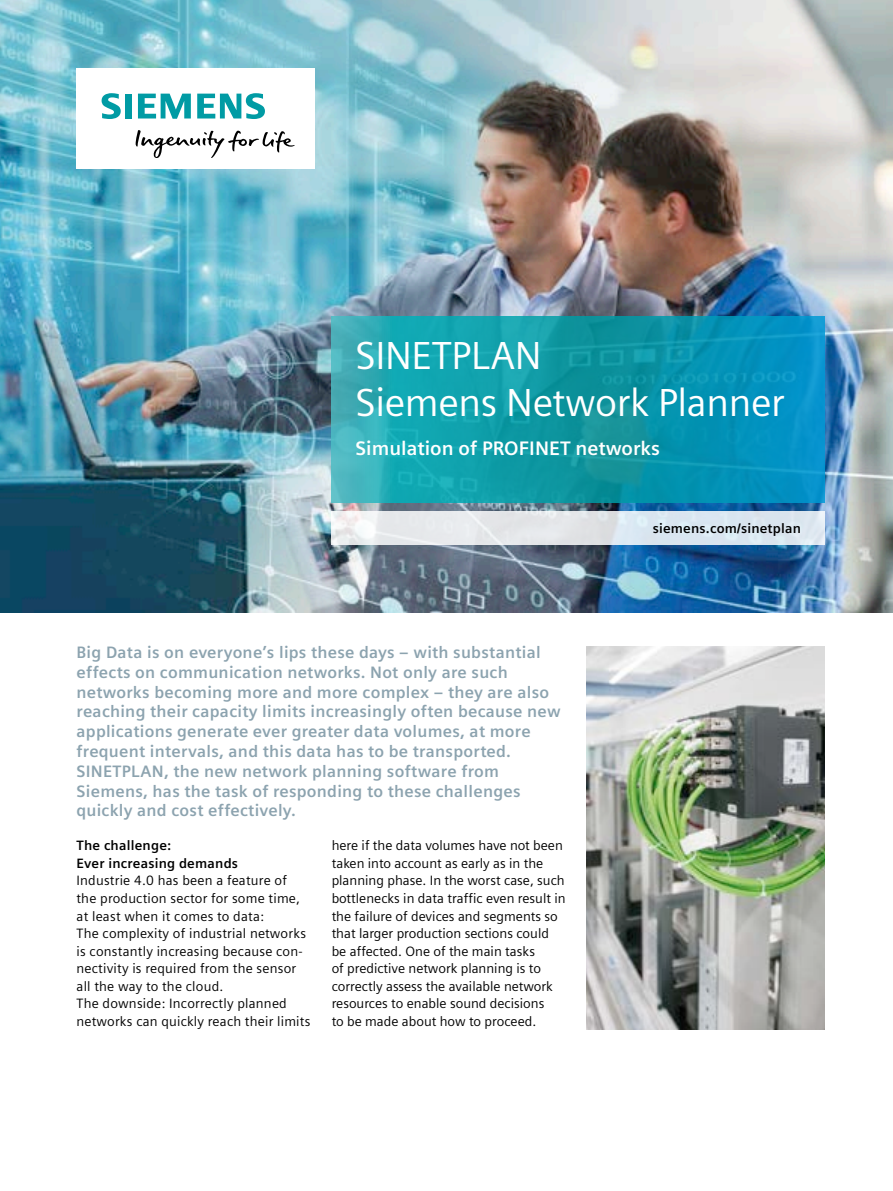
<style>
.page{position:relative;width:893px;height:1191px;background:#fff}
.page>*{position:absolute;margin:0;border:0;box-sizing:border-box;transform-origin:0 0}
.t1{font:39px/46.8px "Siemens Sans Global";letter-spacing:-.01em;color:#fff}
.t2{font:700 19.5px "Siemens Sans Global";color:#fff}
.t3{font:700 16.5px/19.8px "Siemens Sans Global";letter-spacing:.015em;color:#8ca3af}
.t4{font:13.5px/17.5px "Siemens Sans Global";color:#000}
.t5{font:700 13.5px/17.5px "Siemens Sans Global";letter-spacing:.015em;color:#000}
</style>
<div class="page">
<img style="left:0;top:0;width:893px;height:612px">
<svg style="left:332px;top:317px;width:493px;height:186px;background:#119bb0"></svg>
<img style="left:587px;top:646px;width:238px;height:383px">
<svg style="left:332px;top:511px;width:493px;height:33px;background:#e1e8ed"></svg>
<div style="left:77px;top:68px;width:238px;height:101px;background:#fff"></div>
<svg style="left:135px;top:130px;width:160px;height:28px"></svg>
<svg style="left:102px;top:93px;width:30px;height:26px"></svg>
<svg style="left:138px;top:94px;width:53px;height:25px"></svg>
<svg style="left:197px;top:93px;width:68px;height:26px"></svg>
<h1 class="t1" style="left:355px;top:334px;width:431px">SINETPLAN<br>Siemens Network Planner</h1>
<h2 class="t2" style="left:355px;top:437px;width:306px">Simulation of PROFINET networks</h2>
<p class="t3" style="left:77px;top:642px;width:486px">Big Data is on everyone’s lips these days – with substantial effects on communication networks. Not only are such networks becoming more and more complex – they are also reaching their capacity limits increasingly often because new applications generate ever greater data volumes, at more frequent intervals, and this data has to be transported.<br>SINETPLAN, the new network planning software from Siemens, has the task of responding to these challenges quickly and cost effectively.</p>
<p class="t5" style="left:77px;top:837px;width:163px">The challenge:<br>Ever increasing demands</p>
<p class="t4" style="left:77px;top:872px;width:235px">Industrie 4.0 has been a feature of<br>the production sector for some time, at least when it comes to data:<br>The complexity of industrial networks is constantly increasing because con&shy;nectivity is required from the sensor all the way to the cloud.<br>The downside: Incorrectly planned networks can quickly reach their limits</p>
<p class="t4" style="left:332px;top:837px;width:235px">here if the data volumes have not been taken into account as early as in the planning phase. In the worst case, such bottlenecks in data traffic even result in the failure of devices and segments so that larger production sections could be affected. One of the main tasks<br>of predictive network planning is to correctly assess the available network resources to enable sound decisions<br>to be made about how to proceed.</p>
<p class="t5" style="left:653px;top:519px;width:150px">siemens.com/sinetplan</p>
</div>
